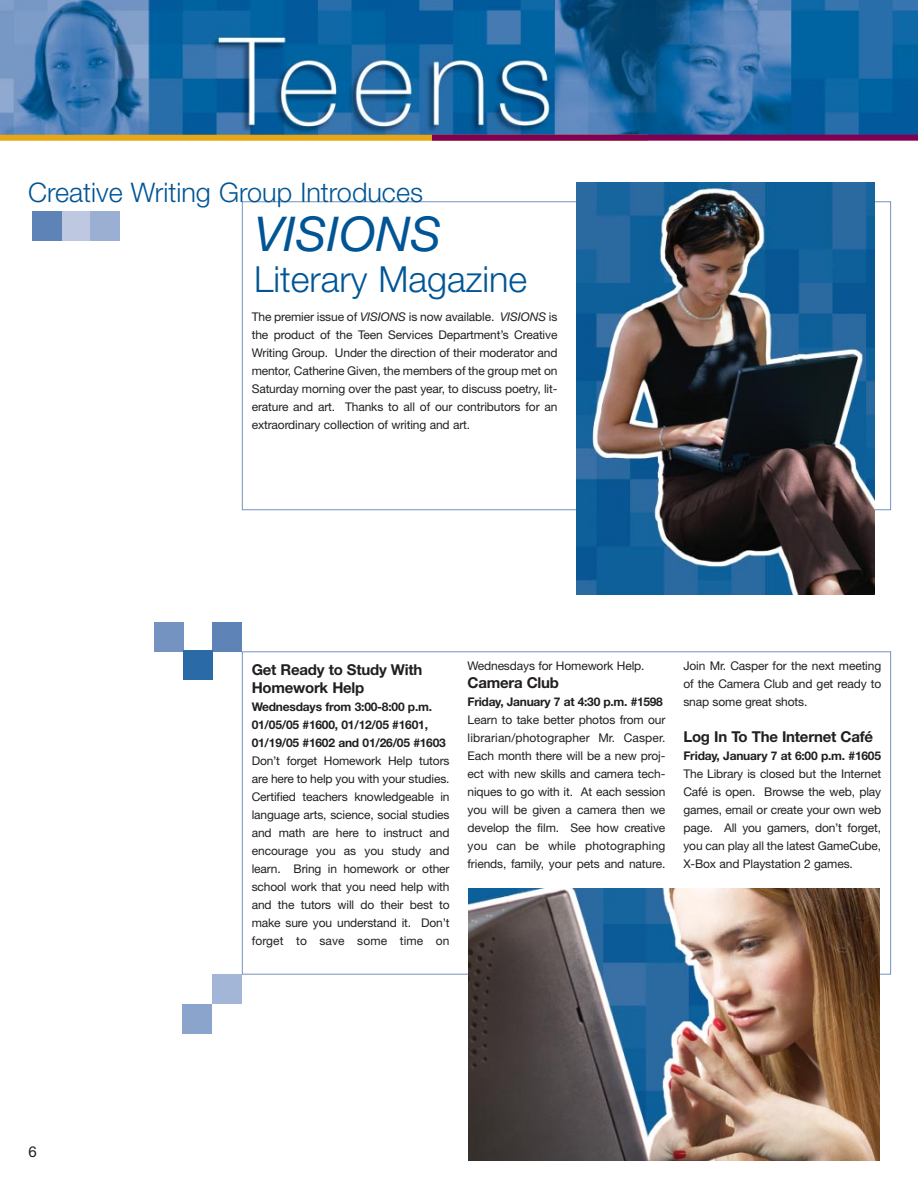
<style>
.page{position:relative;width:918px;height:1188px;background:#fff}
.page>*{position:absolute;margin:0;border:0;box-sizing:border-box;transform-origin:0 0}
.t1{font:italic 48px "Helvetica Neue";color:#005596}
.t2{font:300 36px "Helvetica Neue";color:#005596}
.t3{font:300 27px "Helvetica Neue";color:#005596}
.t4{font:700 15px/18px "Helvetica Neue";letter-spacing:-.015em;color:#231f20}
.t5{font:15px "Helvetica Neue";color:#231f20}
.t6{font:12px/18px "Helvetica Neue";letter-spacing:-.01em;color:#231f20;text-align:justify}
.t7{font:700 12px/18px "Helvetica Neue";letter-spacing:-.015em;color:#231f20}
.s1{font-style:italic}
</style>
<div class="page">
<div style="left:182px;top:1004px;width:30px;height:30px;background:#8ba4cc"></div>
<img style="left:0;top:0;width:917px;height:135px">
<div style="left:0;top:135px;width:648px;height:6px;background:#e7a614"></div>
<div style="left:432px;top:135px;width:486px;height:6px;background:#820053"></div>
<div style="left:32px;top:211px;width:59px;height:30px;background:#bec9e1"></div>
<div style="left:90px;top:211px;width:30px;height:30px;background:#9aafd2"></div>
<div style="left:154px;top:622px;width:30px;height:29px;background:#7493c1"></div>
<div style="left:32px;top:211px;width:30px;height:30px;background:#5e84b7"></div>
<div style="left:212px;top:622px;width:30px;height:29px;background:#5e84b7"></div>
<div style="left:183px;top:650px;width:30px;height:30px;background:#2a6aa6"></div>
<div style="left:212px;top:975px;width:30px;height:29px;background:#a3b6d7"></div>
<img style="left:469px;top:889px;width:411px;height:272px">
<img style="left:576px;top:183px;width:298px;height:412px">
<h3 class="t3" style="left:28px;top:182px;width:396px">Creative Writing Group Introduces</h3>
<h1 class="t1" style="left:254px;top:217px;width:189px">VISIONS</h1>
<h2 class="t2" style="left:254px;top:266px;width:274px">Literary Magazine</h2>
<p class="t6" style="left:252px;top:309px;width:307px">The premier issue of <span class="s1">VISIONS</span> is now available. <span class="s1">VISIONS</span> is the product of the Teen Services Department’s Creative Writing Group. Under the direction of their moderator and mentor, Catherine Given, the members of the group met on Saturday morning over the past year, to discuss poetry, lit&shy;erature and art. Thanks to all of our contributors for an extraordinary collection of writing and art.</p>
<p class="t5" style="left:28px;top:1146px;width:10px">6</p>
<p class="t4" style="left:252px;top:662px;width:172px">Get Ready to Study With<br>Homework Help</p>
<p class="t7" style="left:252px;top:699px;width:196px">Wednesdays from 3:00-8:00 p.m.<br>01/05/05 #1600, 01/12/05 #1601,<br>01/19/05 #1602 and 01/26/05 #1603</p>
<p class="t6" style="left:252px;top:753px;width:199px">Don’t forget Homework Help tutors are here to help you with your studies.<br>Certified teachers knowledgeable in language arts, science, social studies and math are here to instruct and encourage you as you study and learn. Bring in homework or other school work that you need help with and the tutors will do their best to make sure you understand it. Don’t forget to save some time on</p>
<p class="t6" style="left:468px;top:658px;width:179px">Wednesdays for Homework Help.</p>
<p class="t4" style="left:468px;top:675px;width:93px">Camera Club</p>
<p class="t7" style="left:468px;top:694px;width:197px">Friday, January 7 at 4:30 p.m. #1598</p>
<p class="t6" style="left:468px;top:712px;width:199px">Learn to take better photos from our librarian/photographer Mr. Casper.<br>Each month there will be a new proj&shy;ect with new skills and camera tech&shy;niques to go with it. At each session you will be given a camera then we develop the film. See how creative you can be while photographing friends, family, your pets and nature.</p>
<p class="t6" style="left:683px;top:658px;width:199px">Join Mr. Casper for the next meeting of the Camera Club and get ready to snap some great shots.</p>
<p class="t4" style="left:683px;top:729px;width:191px">Log In To The Internet Café</p>
<p class="t7" style="left:683px;top:748px;width:199px">Friday, January 7 at 6:00 p.m. #1605</p>
<p class="t6" style="left:683px;top:766px;width:199px">The Library is closed but the Internet Café is open. Browse the web, play games, email or create your own web page. All you gamers, don’t forget, you can play all the latest GameCube, X-Box and Playstation 2 games.</p>
</div>
